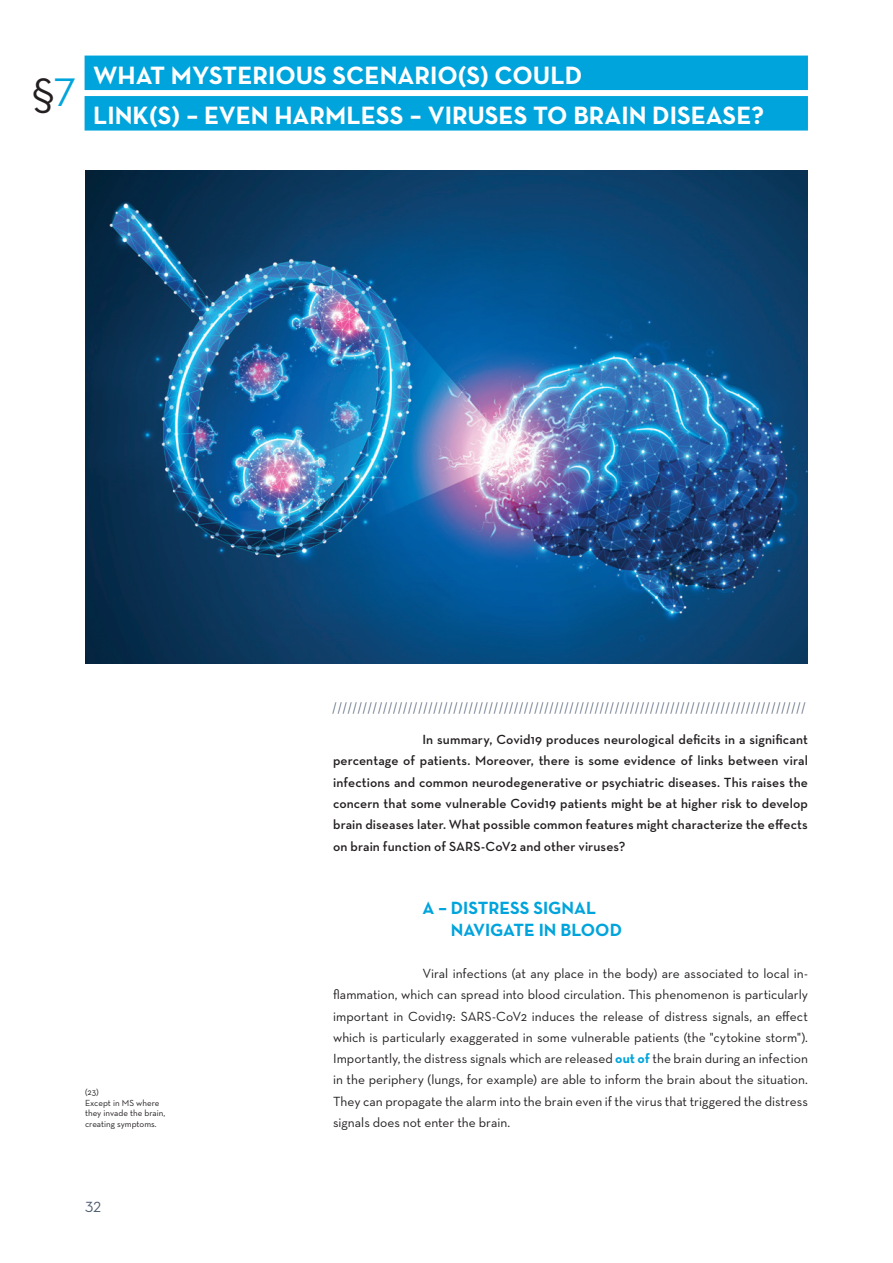
<style>
.page{position:relative;width:893px;height:1263px;background:#fff}
.page>*{position:absolute;margin:0;border:0;box-sizing:border-box;transform-origin:0 0}
.t1{font:40.5px "Neutraface Text";color:#231f20}
.t2{font:700 25.5px/40.5px "Neutraface Text";color:#fff}
.t3{font:700 18px/21.3px "Neutraface Text";color:#00a4dc}
.t4{font:15px "Neutraface Text";color:#4a596e}
.t5{font:13.5px/21.3px "Neutraface Text";color:#231f20;text-align:justify}
.t6{font:600 13.5px/21.3px "Neutraface Text";letter-spacing:.005em;color:#231f20;text-align:justify}
.t7{font:13.5px "Neutraface Text";color:#4a596e;scale:.75 1}
.t8{font:9px/10.5px "Neutraface Text";color:#231f20}
.s1{color:#00a4dc}
.s2{font-weight:700;color:#00a4dc}
</style>
<div class="page">
<div style="left:85px;top:56px;width:723px;height:34px;background:#00a4dc"></div>
<div style="left:85px;top:96px;width:723px;height:35px;background:#00a4dc"></div>
<img style="left:85px;top:170px;width:723px;height:493px">
<h1 class="t1" style="left:32px;top:67px;width:45px">§<span class="s1">7</span></h1>
<h2 class="t2" style="left:93px;top:54px;width:673px">WHAT MYSTERIOUS SCENARIO(S) COULD<br>LINK(S) − EVEN HARMLESS − VIRUSES TO BRAIN DISEASE?</h2>
<p class="t8" style="left:85px;top:1087px;width:82px">(23)<br>Except in MS where they invade the brain, creating symptoms.</p>
<p class="t4" style="left:85px;top:1197px;width:18px">32</p>
<p class="t7" style="left:333px;top:699px;width:633px">//////////////////////////////////////////////////////////////////////////////////////////////</p>
<p class="t6" style="left:333px;top:729px;width:476px;text-indent:89px">In summary, Covid19 produces neurological deficits in a significant percentage of patients. Moreover, there is some evidence of links between viral infections and common neurodegenerative or psychiatric diseases. This raises the concern that some vulnerable Covid19 patients might be at higher risk to develop brain diseases later. What possible common features might characterize the effects on brain function of SARS-CoV2 and other viruses?</p>
<h3 class="t3" style="left:451px;top:897px;width:173px;text-indent:-28px">A – DISTRESS SIGNAL<br>NAVIGATE IN BLOOD</h3>
<p class="t5" style="left:333px;top:963px;width:476px;text-indent:89px">Viral infections (at any place in the body) are associated to local in&shy;flammation, which can spread into blood circulation. This phenomenon is particularly important in Covid19: SARS-CoV2 induces the release of distress signals, an effect which is particularly exaggerated in some vulnerable patients (the "cytokine storm").<br>Importantly, the distress signals which are released <span class="s2">out of</span> the brain during an infection in the periphery (lungs, for example) are able to inform the brain about the situation.<br>They can propagate the alarm into the brain even if the virus that triggered the distress signals does not enter the brain.</p>
</div>
